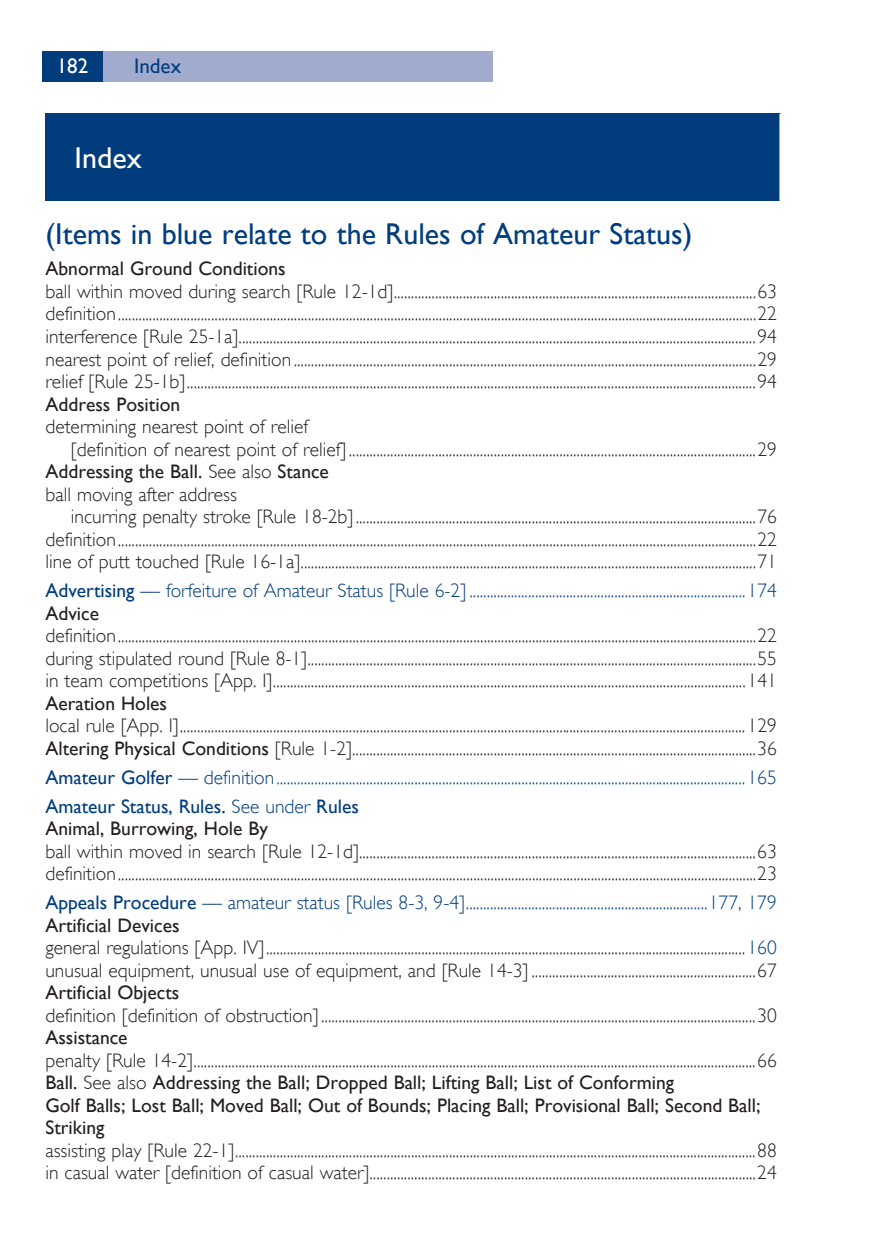
<style>
.page{position:relative;width:893px;height:1234px;background:#fff}
.page>*{position:absolute;margin:0;border:0;box-sizing:border-box;transform-origin:0 0}
.t1{font:30px "Gill Sans";color:#013d7d}
.t2{font:30px "Gill Sans";color:#fff}
.t3{font:21px "Gill Sans";color:#013d7d}
.t4{font:21px "Gill Sans";color:#fff}
.t5{font:300 19.5px/22.5px "Gill Sans";color:#231f20}
.t6{font:300 19.5px/22.5px "Gill Sans";color:#013d7d}
.t7{font:19.5px "Gill Sans";color:#231f20}
.s1{font-weight:300}
.s2{font-weight:400}
.s3{font-weight:400;color:#231f20}
.s4{font-weight:400;color:#013d7d}
.s5{color:#013d7d}
</style>
<div class="page">
<div style="left:43px;top:51px;width:450px;height:30px;background:#a0abcd"></div>
<div style="left:43px;top:51px;width:60px;height:30px;background:#013d7d"></div>
<div style="left:46px;top:114px;width:735px;height:87px;background:#013d7d"></div>
<hr style="left:779px;top:114px;width:3px;height:87px;background:#fff">
<p class="t4" style="left:57px;top:54px;width:33px">182</p>
<p class="t3" style="left:134px;top:54px;width:49px">Index</p>
<h1 class="t2" style="left:75px;top:140px;width:69px">Index</h1>
<h1 class="t1" style="left:46px;top:216px;width:648px">(Items in blue relate to the Rules of Amateur Status)</h1>
<p class="t7" style="left:46px;top:257px;width:242px">Abnormal Ground Conditions</p>
<p class="t5" style="left:46px;top:280px;width:733px;text-align:justify">ball within moved during search [Rule 12-1d].........................................................................................................63 definition.........................................................................................................................................................................................22 interference [Rule 25-1a]......................................................................................................................................................94 nearest point of relief, definition ......................................................................................................................................29 relief [Rule 25-1b].....................................................................................................................................................................94</p>
<p class="t7" style="left:45px;top:392px;width:136px">Address Position</p>
<p class="t5" style="left:45px;top:415px;width:264px">determining nearest point of relief</p>
<p class="t5" style="left:71px;top:437px;width:707px">[definition of nearest point of relief]......................................................................................................................29</p>
<p class="t7" style="left:45px;top:460px;width:285px">Addressing the Ball. <span class="s1">See also</span> Stance</p>
<p class="t5" style="left:45px;top:483px;width:193px">ball moving after address</p>
<p class="t5" style="left:71px;top:505px;width:707px">incurring penalty stroke [Rule 18-2b]....................................................................................................................76</p>
<p class="t5" style="left:45px;top:528px;width:733px">definition.........................................................................................................................................................................................22</p>
<p class="t5" style="left:45px;top:550px;width:733px">line of putt touched [Rule 16-1a]....................................................................................................................................71</p>
<p class="t6" style="left:45px;top:579px;width:733px"><span class="s2">Advertising</span> — forfeiture of Amateur Status [Rule 6-2] ................................................................................174<br><span class="s3">Advice</span></p>
<p class="t5" style="left:45px;top:624px;width:733px;text-align:justify">definition.........................................................................................................................................................................................22 during stipulated round [Rule 8-1]..................................................................................................................................55 in team competitions [App. I].........................................................................................................................................141</p>
<p class="t7" style="left:45px;top:691px;width:123px">Aeration Holes</p>
<p class="t5" style="left:45px;top:714px;width:733px">local rule [App. I]....................................................................................................................................................................129<br><span class="s2">Altering Physical Conditions</span> [Rule 1-2].....................................................................................................................36</p>
<p class="t6" style="left:45px;top:762px;width:733px;line-height:28.8px"><span class="s2">Amateur Golfer</span> — definition........................................................................................................................................165<br><span class="s2">Amateur Status, Rules.</span> See under <span class="s2">Rules</span></p>
<p class="t7" style="left:45px;top:816px;width:224px">Animal, Burrowing, Hole By</p>
<p class="t5" style="left:45px;top:839px;width:733px">ball within moved in search [Rule 12-1d]...................................................................................................................63 definition.........................................................................................................................................................................................23</p>
<p class="t5" style="left:45px;top:891px;width:733px"><span class="s4">Appeals Procedure</span> <span class="s5">— amateur status [Rules 8-3, 9-4]......................................................................177, 179<br></span><span class="s2">Artificial Devices<br></span>general regulations [App. IV]...........................................................................................................................................<span class="s5">160 </span>unusual equipment, unusual use of equipment, and [Rule 14-3].................................................................67</p>
<p class="t7" style="left:45px;top:980px;width:135px">Artificial Objects</p>
<p class="t5" style="left:45px;top:1003px;width:733px">definition [definition of obstruction]..............................................................................................................................30</p>
<p class="t7" style="left:45px;top:1025px;width:84px">Assistance</p>
<p class="t5" style="left:45px;top:1048px;width:733px">penalty [Rule 14-2]...................................................................................................................................................................66<br><span class="s2">Ball.</span> See also <span class="s2">Addressing the Ball; Dropped Ball; Lifting Ball; List of Conforming<br>Golf Balls; Lost Ball; Moved Ball; Out of Bounds; Placing Ball; Provisional Ball; Second Ball; Striking</span></p>
<p class="t5" style="left:45px;top:1138px;width:733px">assisting play [Rule 22-1].......................................................................................................................................................88 in casual water [definition of casual water]................................................................................................................24</p>
</div>
